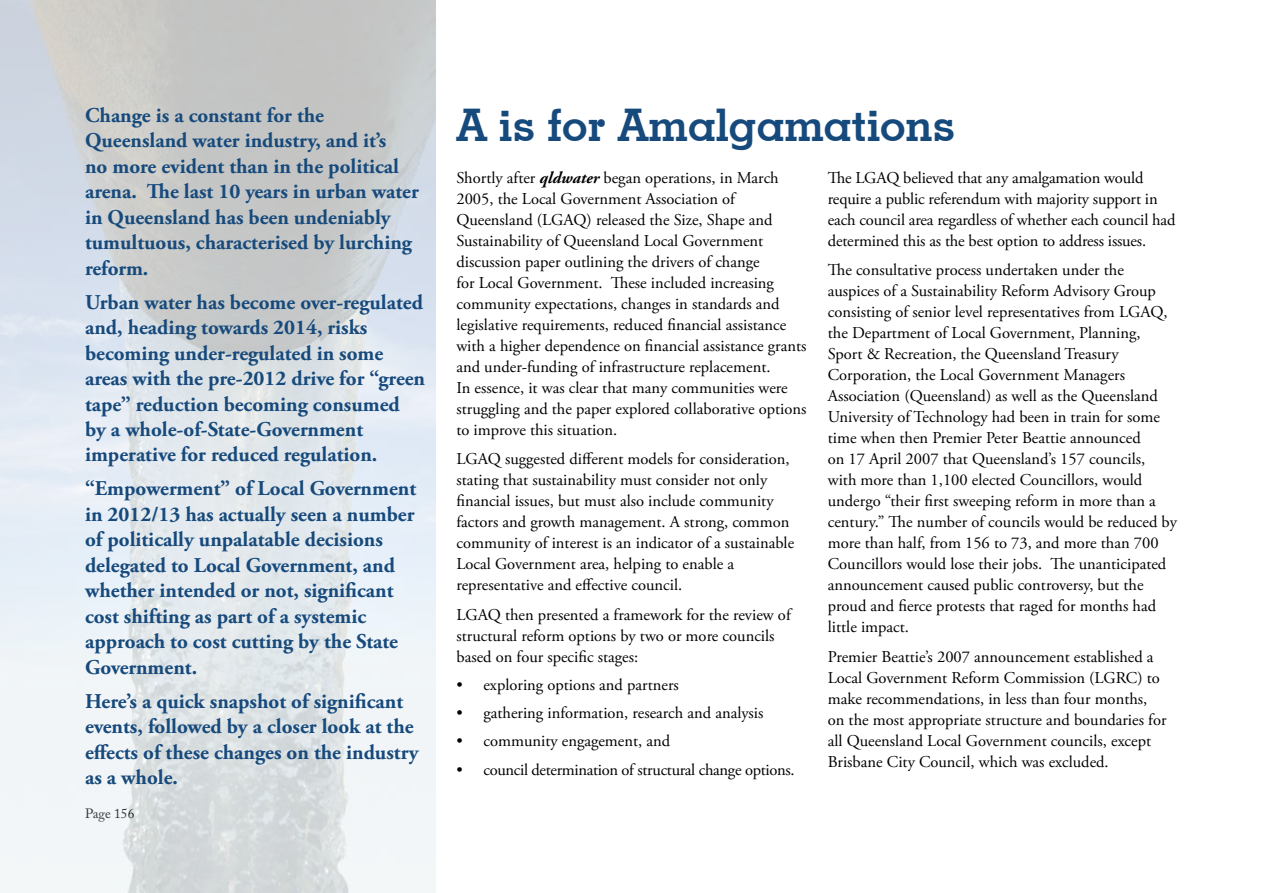
<style>
.page{position:relative;width:1263px;height:893px;background:#fff}
.page>*{position:absolute;margin:0;border:0;box-sizing:border-box;transform-origin:0 0}
.t1{font:700 45px "Geometric Slab 703 BT";color:#174a7c}
.t2{font:700 21px/25.5px "Adobe Garamond Pro";color:#174a7c}
.t3{font:16.5px/21px "Adobe Garamond Pro";color:#000}
.t4{font:16.5px "Adobe Garamond Pro";letter-spacing:-.02em;color:#000}
.t5{font:13.5px "Adobe Caslon Pro";color:#000}
.s1{font-weight:700;font-style:italic}
</style>
<div class="page">
<img style="left:0;top:0;width:435px;height:893px">
<p class="t2" style="left:85px;top:103px;width:335px">Change is a constant for the<br>Queensland water industry, and it’s<br>no more evident than in the political arena. The last 10 years in urban water in Queensland has been undeniably tumultuous, characterised by lurching reform.</p>
<p class="t2" style="left:85px;top:289px;width:342px">Urban water has become over-regulated and, heading towards 2014, risks becoming under-regulated in some areas with the pre-2012 drive for “green tape” reduction becoming consumed by a whole-of-State-Government imperative for reduced regulation.</p>
<p class="t2" style="left:85px;top:476px;width:333px">“Empowerment” of Local Government in 2012/13 has actually seen a number of politically unpalatable decisions delegated to Local Government, and whether intended or not, significant cost shifting as part of a systemic approach to cost cutting by the State Government.</p>
<p class="t2" style="left:85px;top:689px;width:335px">Here’s a quick snapshot of significant events, followed by a closer look at the effects of these changes on the industry as a whole.</p>
<p class="t5" style="left:85px;top:805px;width:51px">Page 156</p>
<h1 class="t1" style="left:456px;top:97px;width:501px">A is for Amalgamations</h1>
<p class="t3" style="left:456px;top:168px;width:352px">Shortly after <span class="s1">qldwater</span> began operations, in March 2005, the Local Government Association of Queensland (LGAQ) released the Size, Shape and Sustainability of Queensland Local Government discussion paper outlining the drivers of change<br>for Local Government. These included increasing community expectations, changes in standards and legislative requirements, reduced financial assistance with a higher dependence on financial assistance grants and under-funding of infrastructure replacement.<br>In essence, it was clear that many communities were struggling and the paper explored collaborative options to improve this situation.</p>
<p class="t3" style="left:456px;top:449px;width:339px">LGAQ suggested different models for consideration, stating that sustainability must consider not only financial issues, but must also include community factors and growth management. A strong, common community of interest is an indicator of a sustainable Local Government area, helping to enable a representative and effective council.</p>
<p class="t3" style="left:456px;top:605px;width:336px">LGAQ then presented a framework for the review of structural reform options by two or more councils based on four specific stages:</p>
<p class="t3" style="left:456px;top:675px;width:224px">• exploring options and partners</p>
<p class="t3" style="left:456px;top:703px;width:309px">• gathering information, research and analysis</p>
<p class="t3" style="left:456px;top:731px;width:215px">• community engagement, and</p>
<p class="t4" style="left:456px;top:760px;width:340px">• council determination of structural change options.</p>
<p class="t3" style="left:828px;top:168px;width:349px">The LGAQ believed that any amalgamation would require a public referendum with majority support in each council area regardless of whether each council had determined this as the best option to address issues.</p>
<p class="t3" style="left:828px;top:260px;width:351px">The consultative process undertaken under the auspices of a Sustainability Reform Advisory Group consisting of senior level representatives from LGAQ, the Department of Local Government, Planning, Sport &amp; Recreation, the Queensland Treasury Corporation, the Local Government Managers Association (Queensland) as well as the Queensland University of Technology had been in train for some time when then Premier Peter Beattie announced<br>on 17 April 2007 that Queensland’s 157 councils, with more than 1,100 elected Councillors, would undergo “their first sweeping reform in more than a century.” The number of councils would be reduced by more than half, from 156 to 73, and more than 700<br>Councillors would lose their jobs. The unanticipated announcement caused public controversy, but the proud and fierce protests that raged for months had little impact.</p>
<p class="t3" style="left:828px;top:647px;width:340px">Premier Beattie’s 2007 announcement established a Local Government Reform Commission (LGRC) to make recommendations, in less than four months, on the most appropriate structure and boundaries for all Queensland Local Government councils, except Brisbane City Council, which was excluded.</p>
</div>
